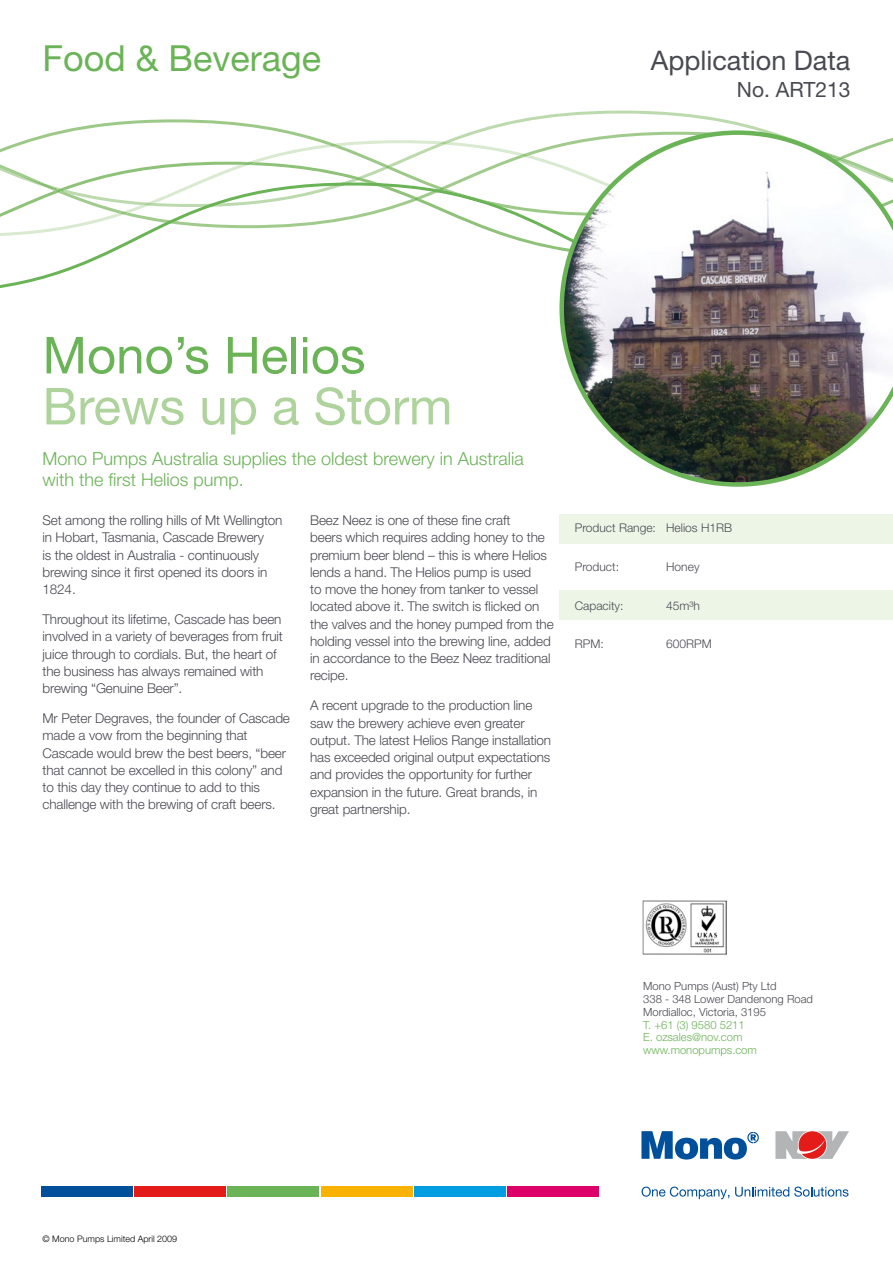
<style>
.page{position:relative;width:893px;height:1263px;background:#fff}
.page>*{position:absolute;margin:0;border:0;box-sizing:border-box;transform-origin:0 0}
.t1{font:51px "Helvetica Neue";color:#afd39c}
.t2{font:51px "Helvetica Neue";color:#6ab356}
.t3{font:36px "Helvetica Neue";color:#6ab356}
.t4{font:27px "Helvetica Neue";color:#494a52}
.t5{font:21px "Helvetica Neue";color:#494a52}
.t6{font:300 18px/21px "Helvetica Neue";color:#6ab356}
.t7{font:300 13.5px/17.2px "Helvetica Neue";letter-spacing:-.01em;color:#494a52}
.t8{font:300 12px "Helvetica Neue";color:#494a52}
.t9{font:300 11.25px/12.8px "Helvetica Neue";color:#494a52}
.t10{font:300 11.25px/12.8px "Helvetica Neue";color:#6ab356}
.t11{font:300 9px "Helvetica Neue";color:#000}
</style>
<div class="page">
<div style="left:560px;top:590px;width:333px;height:29px;background:#edf5e7"></div>
<div style="left:560px;top:514px;width:333px;height:30px;background:#edf5e7"></div>
<svg style="left:0;top:228px;width:559px;height:28px"></svg>
<svg style="left:55px;top:111px;width:711px;height:21px"></svg>
<svg style="left:45px;top:132px;width:505px;height:96px"></svg>
<svg style="left:0;top:142px;width:559px;height:81px"></svg>
<img style="left:559px;top:130px;width:334px;height:357px">
<img style="left:642px;top:900px;width:84px;height:54px">
<div style="left:41px;top:1186px;width:91px;height:10px;background:#004f9a"></div>
<div style="left:134px;top:1186px;width:91px;height:10px;background:#e31b19"></div>
<div style="left:228px;top:1186px;width:91px;height:10px;background:#6ab356"></div>
<div style="left:321px;top:1186px;width:91px;height:10px;background:#f9b200"></div>
<div style="left:415px;top:1186px;width:91px;height:10px;background:#009ee0"></div>
<div style="left:508px;top:1186px;width:91px;height:10px;background:#dd0069"></div>
<svg style="left:775px;top:1131px;width:74px;height:28px"></svg>
<svg style="left:641px;top:1131px;width:118px;height:28px"></svg>
<svg style="left:641px;top:1186px;width:88px;height:13px"></svg>
<svg style="left:735px;top:1186px;width:113px;height:11px"></svg>
<h2 class="t3" style="left:43px;top:37px;width:280px">Food &amp; Beverage</h2>
<h3 class="t4" style="left:651px;top:45px;width:201px">Application Data</h3>
<h3 class="t5" style="left:737px;top:77px;width:115px">No. ART213</h3>
<h1 class="t2" style="left:43px;top:325px;width:325px">Mono’s Helios</h1>
<h1 class="t1" style="left:43px;top:376px;width:411px">Brews up a Storm</h1>
<h3 class="t6" style="left:43px;top:448px;width:483px">Mono Pumps Australia supplies the oldest brewery in Australia with the first Helios pump.</h3>
<p class="t7" style="left:43px;top:511px;width:241px">Set among the rolling hills of Mt Wellington in Hobart, Tasmania, Cascade Brewery<br>is the oldest in Australia - continuously brewing since it first opened its doors in 1824.</p>
<p class="t7" style="left:43px;top:610px;width:242px">Throughout its lifetime, Cascade has been involved in a variety of beverages from fruit juice through to cordials. But, the heart of the business has always remained with brewing “Genuine Beer”.</p>
<p class="t7" style="left:43px;top:709px;width:249px">Mr Peter Degraves, the founder of Cascade made a vow from the beginning that Cascade would brew the best beers, “beer that cannot be excelled in this colony” and to this day they continue to add to this challenge with the brewing of craft beers.</p>
<p class="t7" style="left:310px;top:511px;width:245px">Beez Neez is one of these fine craft<br>beers which requires adding honey to the premium beer blend – this is where Helios lends a hand. The Helios pump is used<br>to move the honey from tanker to vessel located above it. The switch is flicked on the valves and the honey pumped from the holding vessel into the brewing line, added in accordance to the Beez Neez traditional recipe.</p>
<p class="t7" style="left:310px;top:697px;width:242px">A recent upgrade to the production line saw the brewery achieve even greater output. The latest Helios Range installation has exceeded original output expectations and provides the opportunity for further expansion in the future. Great brands, in great partnership.</p>
<p class="t8" style="left:575px;top:521px;width:83px">Product Range:</p>
<p class="t8" style="left:575px;top:559px;width:46px">Product:</p>
<p class="t8" style="left:575px;top:598px;width:50px">Capacity:</p>
<p class="t8" style="left:575px;top:636px;width:30px">RPM:</p>
<p class="t8" style="left:666px;top:521px;width:68px">Helios H1RB</p>
<p class="t8" style="left:666px;top:559px;width:35px">Honey</p>
<p class="t8" style="left:666px;top:598px;width:35px">45m³h</p>
<p class="t8" style="left:666px;top:636px;width:47px">600RPM</p>
<p class="t9" style="left:643px;top:980px;width:171px">Mono Pumps (Aust) Pty Ltd<br>338 - 348 Lower Dandenong Road<br>Mordialloc, Victoria, 3195</p>
<p class="t10" style="left:643px;top:1018px;width:115px">T. +61 (3) 9580 5211<br>E. ozsales@nov.com www.monopumps.com</p>
<p class="t11" style="left:43px;top:1233px;width:136px">© Mono Pumps Limited April 2009</p>
</div>
